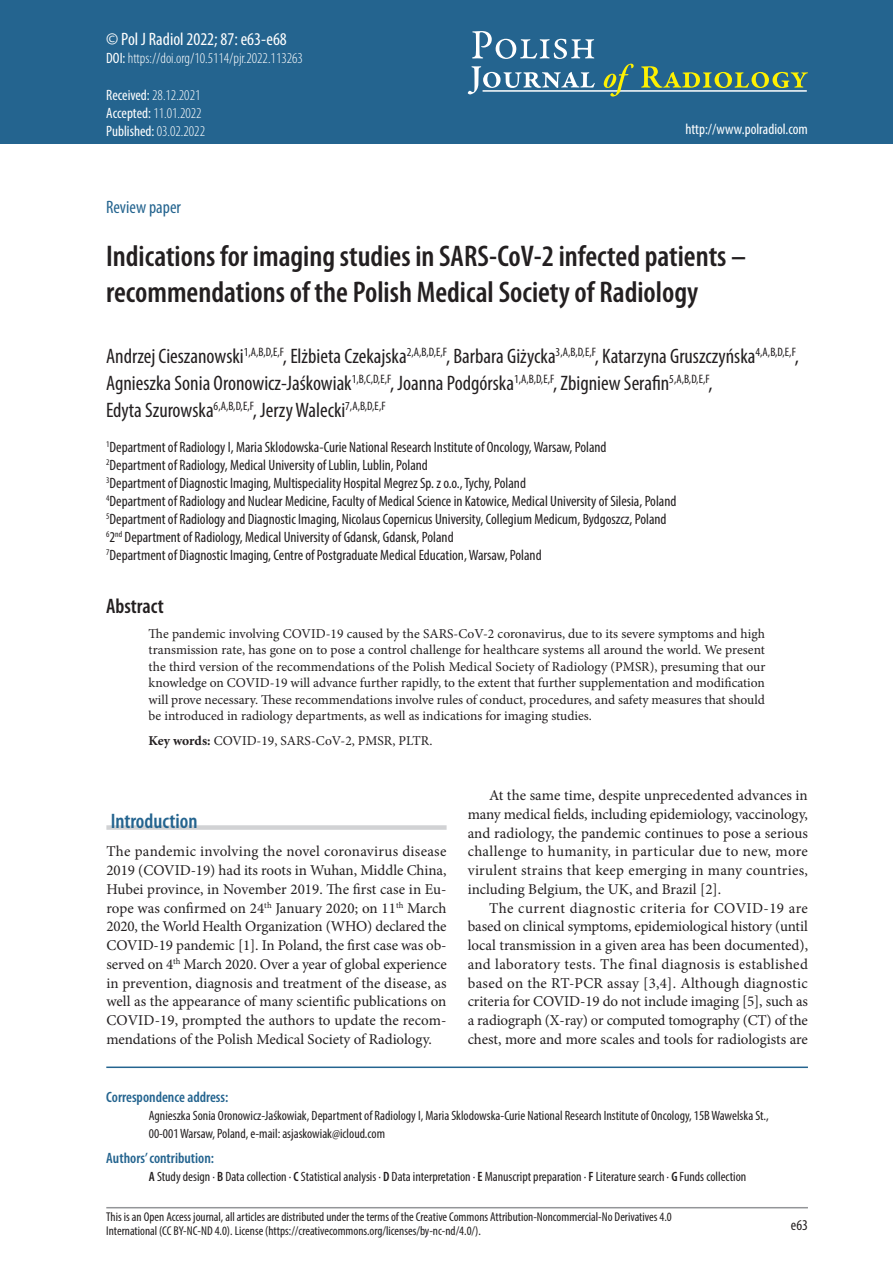
<style>
.page{position:relative;width:893px;height:1263px;background:#fff}
.page>*{position:absolute;margin:0;border:0;box-sizing:border-box;transform-origin:0 0}
.t1{font:600 condensed 30px/36px "Myriad Pro";color:#231f20}
.t2{font:condensed 21px/27px "Myriad Pro";color:#231f20}
.t3{font:600 condensed 21px "Myriad Pro";color:#24648f}
.t4{font:600 condensed 21px "Myriad Pro";color:#231f20}
.t5{font:condensed 18px "Myriad Pro";color:#fff}
.t6{font:condensed 18px "Myriad Pro";color:#24648f}
.t7{font:15px/18.8px "Minion Pro";letter-spacing:-.005em;color:#231f20;text-align:justify}
.t8{font:condensed 15px/18px "Myriad Pro";color:#231f20}
.t9{font:300 condensed 15px/18px "Myriad Pro";color:#fff}
.t10{font:600 condensed 15px "Myriad Pro";color:#24648f}
.t11{font:condensed 15px "Myriad Pro";color:#fff}
.t12{font:13.5px/16.5px "Minion Pro";color:#231f20;text-align:justify}
.t13{font:condensed 13.5px/18px "Myriad Pro";color:#231f20}
.t14{font:condensed 12.75px/14.2px "Myriad Pro";color:#231f20}
.s1{font-weight:400}
.s2{font-weight:700}
.s3{font-weight:600}
</style>
<div class="page">
<hr style="left:106px;top:1207px;width:702px;height:1px;background:#939598">
<div style="left:0;top:0;width:893px;height:144px;background:#24648f"></div>
<svg style="left:472px;top:31px;width:122px;height:28px"></svg>
<svg style="left:468px;top:66px;width:127px;height:28px"></svg>
<hr style="left:483px;top:90px;width:324px;height:2px;background:#fff">
<svg style="left:604px;top:64px;width:30px;height:33px"></svg>
<svg style="left:641px;top:66px;width:167px;height:22px"></svg>
<hr style="left:106px;top:1066px;width:702px;height:2px;background:#24648f">
<div style="left:106px;top:825px;width:341px;height:5px;background:#d1d2d4"></div>
<p class="t5" style="left:106px;top:28px;width:182px">© Pol J Radiol 2022; 87: e63-e68</p>
<p class="t9" style="left:106px;top:48px;width:198px"><span class="s1">DOI:</span> https://doi.org/10.5114/pjr.2022.113263</p>
<p class="t9" style="left:106px;top:86px;width:100px"><span class="s1">Received:</span> 28.12.2021<br><span class="s1">Accepted:</span> 11.01.2022<br><span class="s1">Published:</span> 03.02.2022</p>
<p class="t11" style="left:685px;top:120px;width:124px">http://www.polradiol.com</p>
<p class="t6" style="left:106px;top:196px;width:76px">Review paper</p>
<h1 class="t1" style="left:106px;top:237px;width:642px">Indications for imaging studies in SARS-CoV-2 infected patients – recommendations of the Polish Medical Society of Radiology</h1>
<p class="t2" style="left:106px;top:342px;width:694px">Andrzej Cieszanowski<sup>1,A,B,D,E,F</sup>, Elżbieta Czekajska<sup>2,A,B,D,E,F</sup>, Barbara Giżycka<sup>3,A,B,D,E,F</sup>, Katarzyna Gruszczyńska<sup>4,A,B,D,E,F</sup>,<br>Agnieszka Sonia Oronowicz-Jaśkowiak<sup>1,B,C,D,E,F</sup>, Joanna Podgórska<sup>1,A,B,D,E,F</sup>, Zbigniew Serafin<sup>5,A,B,D,E,F</sup>,<br>Edyta Szurowska<sup>6,A,B,D,E,F</sup>, Jerzy Walecki<sup>7,A,B,D,E,F</sup></p>
<p class="t8" style="left:106px;top:438px;width:572px"><sup>1</sup>Department of Radiology I, Maria Sklodowska-Curie National Research Institute of Oncology, Warsaw, Poland<br><sup>2</sup>Department of Radiology, Medical University of Lublin, Lublin, Poland<br><sup>3</sup>Department of Diagnostic Imaging, Multispeciality Hospital Megrez Sp. z o.o., Tychy, Poland<br><sup>4</sup>Department of Radiology and Nuclear Medicine, Faculty of Medical Science in Katowice, Medical University of Silesia, Poland <sup>5</sup>Department of Radiology and Diagnostic Imaging, Nicolaus Copernicus University, Collegium Medicum, Bydgoszcz, Poland <sup>6</sup>2<sup>nd</sup> Department of Radiology, Medical University of Gdansk, Gdansk, Poland<br><sup>7</sup>Department of Diagnostic Imaging, Centre of Postgraduate Medical Education, Warsaw, Poland</p>
<h2 class="t4" style="left:106px;top:593px;width:59px">Abstract</h2>
<p class="t12" style="left:149px;top:625px;width:618px">The pandemic involving COVID-19 caused by the SARS-CoV-2 coronavirus, due to its severe symptoms and high transmission rate, has gone on to pose a control challenge for healthcare systems all around the world. We present the third version of the recommendations of the Polish Medical Society of Radiology (PMSR), presuming that our knowledge on COVID-19 will advance further rapidly, to the extent that further supplementation and modification will prove necessary. These recommendations involve rules of conduct, procedures, and safety measures that should be introduced in radiology departments, as well as indications for imaging studies.</p>
<p class="t12" style="left:149px;top:733px;width:285px"><span class="s2">Key words:</span> COVID-19, SARS-CoV-2, PMSR, PLTR.</p>
<h2 class="t3" style="left:111px;top:808px;width:88px">Introduction</h2>
<p class="t7" style="left:106px;top:842px;width:342px;text-align:left">The pandemic involving the novel coronavirus disease 2019 (COVID-19) had its roots in Wuhan, Middle China, Hubei province, in November 2019. The first case in Eu&shy;rope was confirmed on 24<sup>th</sup> January 2020; on 11<sup>th</sup> March 2020, the World Health Organization (WHO) declared the COVID-19 pandemic [1]. In Poland, the first case was ob&shy;served on 4<sup>th</sup> March 2020. Over a year of global experience in prevention, diagnosis and treatment of the disease, as well as the appearance of many scientific publications on COVID-19, prompted the authors to update the recom&shy;mendations of the Polish Medical Society of Radiology.</p>
<p class="t7" style="left:468px;top:786px;width:342px;text-indent:21px">At the same time, despite unprecedented advances in many medical fields, including epidemiology, vaccinology, and radiology, the pandemic continues to pose a serious challenge to humanity, in particular due to new, more virulent strains that keep emerging in many countries, including Belgium, the UK, and Brazil [2].</p>
<p class="t7" style="left:468px;top:898px;width:342px;text-indent:21px">The current diagnostic criteria for COVID-19 are based on clinical symptoms, epidemiological history (until local transmission in a given area has been documented), and laboratory tests. The final diagnosis is established based on the RT-PCR assay [3,4]. Although diagnostic criteria for COVID-19 do not include imaging [5], such as a radiograph (X-ray) or computed tomography (CT) of the chest, more and more scales and tools for radiologists are</p>
<p class="t10" style="left:106px;top:1088px;width:124px">Correspondence address:</p>
<p class="t13" style="left:149px;top:1106px;width:621px">Agnieszka Sonia Oronowicz-Jaśkowiak, Department of Radiology I, Maria Sklodowska-Curie National Research Institute of Oncology, 15B Wawelska St.,<br>00-001 Warsaw, Poland, e-mail: asjaskowiak@icloud.com</p>
<p class="t10" style="left:106px;top:1149px;width:109px">Authors’ contribution:</p>
<p class="t13" style="left:149px;top:1167px;width:599px"><span class="s3">A</span> Study design ∙ <span class="s3">B</span> Data collection ∙ <span class="s3">C</span> Statistical analysis ∙ <span class="s3">D</span> Data interpretation ∙ <span class="s3">E</span> Manuscript preparation ∙ <span class="s3">F</span> Literature search ∙ <span class="s3">G</span> Funds collection</p>
<p class="t14" style="left:106px;top:1209px;width:567px">This is an Open Access journal, all articles are distributed under the terms of the Creative Commons Attribution-Noncommercial-No Derivatives 4.0<br>International (CC BY-NC-ND 4.0). License (https://creativecommons.org/licenses/by-nc-nd/4.0/).</p>
<p class="t8" style="left:791px;top:1216px;width:18px">e63</p>
</div>
